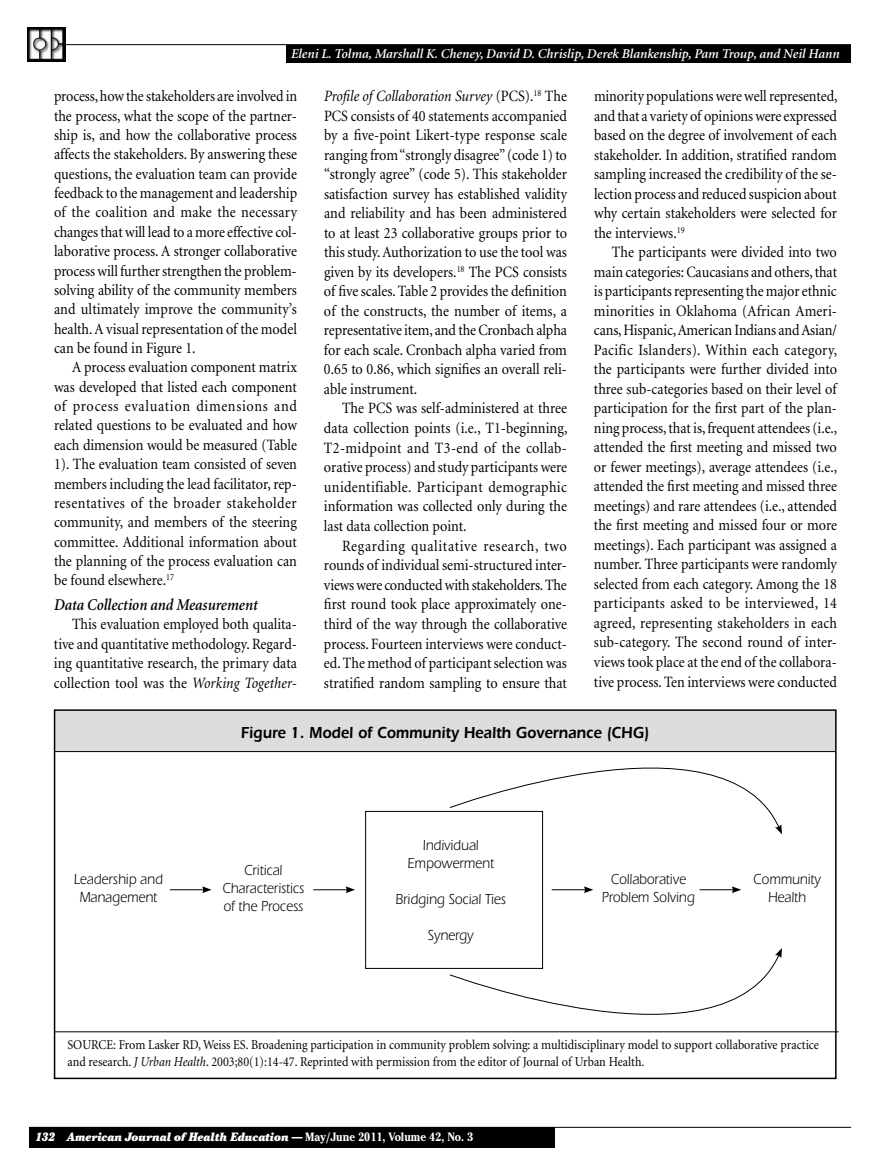
<style>
.page{position:relative;width:891px;height:1175px;background:#fff}
.page>*{position:absolute;margin:0;border:0;box-sizing:border-box;transform-origin:0 0}
.t1{font:600 16.5px "Itc Eras";color:#000;scale:.9 1}
.t2{font:italic 600 16.5px "Minion";color:#000;scale:.9 1}
.t3{font:15.75px/19.5px "Minion";color:#000;text-align:justify;scale:.9 1}
.t4{font:15px/18px "Itc Eras";color:#000;text-align:center;scale:.9 1}
.t5{font:13.5px/16.5px "Minion";color:#000;scale:.9 1}
.t6{font:italic 600 13.5px "Minion";color:#fff}
.t7{font:italic 900 12px "Cheltenham";color:#fff;scale:.9 1}
.s1{font-style:italic}
.s2{font-weight:700;font-style:normal}
</style>
<div class="page">
<hr style="left:42px;top:44px;width:809px;height:1px;background:#000">
<img style="left:28px;top:27px;width:37px;height:35px">
<hr style="left:29px;top:1126px;width:822px;height:1px;background:#000">
<div style="left:29px;top:1127px;width:526px;height:21px;background:#000"></div>
<div style="left:287px;top:45px;width:564px;height:17px;background:#000"></div>
<div style="left:54px;top:710px;width:782px;height:41px;background:#dcddde"></div>
<div style="left:54px;top:709px;width:783px;height:370px;border:2px solid #000"></div>
<div style="left:365px;top:811px;width:178px;height:157px;border:1px solid #000"></div>
<hr style="left:170px;top:889px;width:35px;height:1px;background:#000">
<svg style="left:202px;top:886px;width:10px;height:7px"></svg>
<hr style="left:313px;top:889px;width:35px;height:1px;background:#000">
<svg style="left:346px;top:886px;width:9px;height:7px"></svg>
<hr style="left:552px;top:889px;width:34px;height:1px;background:#000">
<svg style="left:584px;top:886px;width:9px;height:7px"></svg>
<hr style="left:700px;top:889px;width:34px;height:1px;background:#000">
<svg style="left:732px;top:886px;width:9px;height:7px"></svg>
<svg style="left:449px;top:709px;width:333px;height:125px"></svg>
<svg style="left:449px;top:948px;width:333px;height:85px"></svg>
<hr style="left:54px;top:1031px;width:785px;height:1px;background:#000">
<hr style="left:54px;top:751px;width:782px;height:1px;background:#000">
<p class="t6" style="left:291px;top:47px;width:550px">Eleni L. Tolma, Marshall K. Cheney, David D. Chrislip, Derek Blankenship, Pam Troup, and Neil Hann</p>
<p class="t3" style="left:54px;top:87px;width:272px">process, how the stakeholders are involved in the process, what the scope of the partner&shy;ship is, and how the collaborative process affects the stakeholders. By answering these questions, the evaluation team can provide feedback to the management and leadership of the coalition and make the necessary changes that will lead to a more effective col&shy;laborative process. A stronger collaborative process will further strengthen the problem&shy;solving ability of the community members and ultimately improve the community’s health. A visual representation of the model can be found in Figure 1.</p>
<p class="t3" style="left:54px;top:358px;width:272px;text-indent:18px">A process evaluation component matrix was developed that listed each component of process evaluation dimensions and related questions to be evaluated and how each dimension would be measured (Table 1). The evaluation team consisted of seven members including the lead facilitator, rep&shy;resentatives of the broader stakeholder community, and members of the steering committee. Additional information about the planning of the process evaluation can be found elsewhere.<sup>17</sup></p>
<p class="t2" style="left:54px;top:596px;width:228px">Data Collection and Measurement</p>
<p class="t3" style="left:54px;top:615px;width:272px;text-indent:18px">This evaluation employed both qualita&shy;tive and quantitative methodology. Regard&shy;ing quantitative research, the primary data collection tool was the <span class="s1">Working Together-</span></p>
<p class="t3" style="left:324px;top:87px;width:272px"><span class="s1">Profile of Collaboration Survey</span> (PCS).<sup>18</sup> The PCS consists of 40 statements accompanied by a five-point Likert-type response scale ranging from “strongly disagree” (code 1) to “strongly agree” (code 5). This stakeholder satisfaction survey has established validity and reliability and has been administered to at least 23 collaborative groups prior to this study. Authorization to use the tool was given by its developers.<sup>18</sup> The PCS consists of five scales. Table 2 provides the definition of the constructs, the number of items, a representative item, and the Cronbach alpha for each scale. Cronbach alpha varied from 0.65 to 0.86, which signifies an overall reli&shy;able instrument.</p>
<p class="t3" style="left:324px;top:399px;width:272px;text-indent:18px">The PCS was self-administered at three data collection points (i.e., T1-beginning, T2-midpoint and T3-end of the collab&shy;orative process) and study participants were unidentifiable. Participant demographic information was collected only during the last data collection point.</p>
<p class="t3" style="left:324px;top:536px;width:272px;text-indent:18px">Regarding qualitative research, two rounds of individual semi-structured inter&shy;views were conducted with stakeholders. The first round took place approximately one&shy;third of the way through the collaborative process. Fourteen interviews were conduct&shy;ed. The method of participant selection was stratified random sampling to ensure that</p>
<p class="t3" style="left:594px;top:87px;width:272px">minority populations were well represented, and that a variety of opinions were expressed based on the degree of involvement of each stakeholder. In addition, stratified random sampling increased the credibility of the se&shy;lection process and reduced suspicion about why certain stakeholders were selected for the interviews.<sup>19</sup></p>
<p class="t3" style="left:594px;top:243px;width:272px;text-indent:18px">The participants were divided into two main categories: Caucasians and others, that is participants representing the major ethnic minorities in Oklahoma (African Ameri&shy;cans, Hispanic, American Indians and Asian/ Pacific Islanders). Within each category, the participants were further divided into three sub-categories based on their level of participation for the first part of the plan&shy;ning process, that is, frequent attendees (i.e., attended the first meeting and missed two or fewer meetings), average attendees (i.e., attended the first meeting and missed three meetings) and rare attendees (i.e., attended the first meeting and missed four or more meetings). Each participant was assigned a number. Three participants were randomly selected from each category. Among the 18 participants asked to be interviewed, 14 agreed, representing stakeholders in each sub-category. The second round of inter&shy;views took place at the end of the collabora&shy;tive process. Ten interviews were conducted</p>
<p class="t1" style="left:241px;top:723px;width:455px">Figure 1. Model of Community Health Governance (CHG)</p>
<p class="t4" style="left:74px;top:870px;width:100px">Leadership and<br>Management</p>
<p class="t4" style="left:222px;top:861px;width:92px">Critical<br>Characteristics of the Process</p>
<p class="t4" style="left:407px;top:836px;width:98px">Individual<br>Empowerment</p>
<p class="t4" style="left:395px;top:890px;width:124px">Bridging Social Ties</p>
<p class="t4" style="left:428px;top:926px;width:52px">Synergy</p>
<p class="t4" style="left:602px;top:870px;width:105px">Collaborative<br>Problem Solving</p>
<p class="t4" style="left:753px;top:870px;width:76px">Community<br>Health</p>
<p class="t5" style="left:68px;top:1037px;width:837px">SOURCE: From Lasker RD, Weiss ES. Broadening participation in community problem solving: a multidisciplinary model to support collaborative practice and research. <span class="s1">J Urban Health</span>. 2003;80(1):14-47. Reprinted with permission from the editor of Journal of Urban Health.</p>
<p class="t7" style="left:35px;top:1129px;width:489px">132 American Journal of Health Education — <span class="s2">May/June 2011, Volume 42, No. 3</span></p>
</div>
